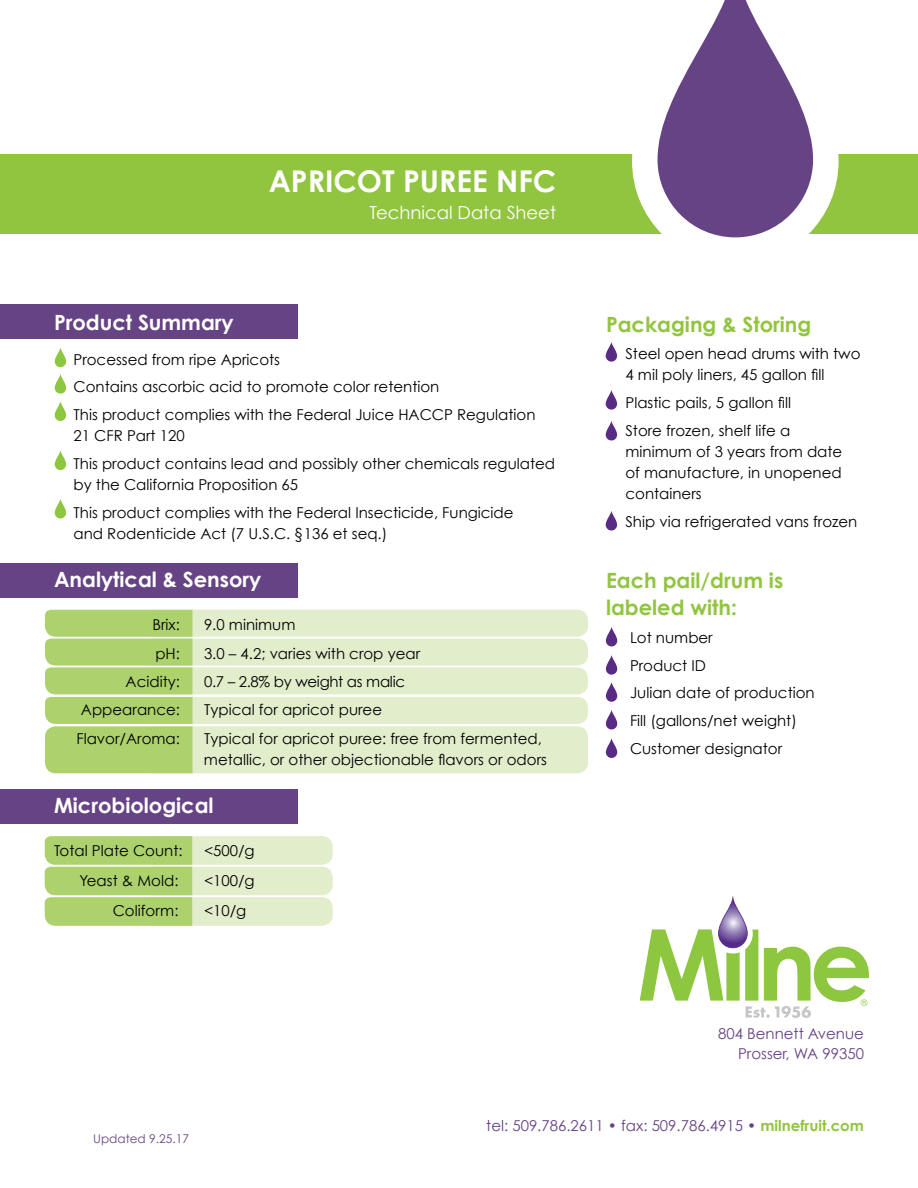
<style>
.page{position:relative;width:918px;height:1188px;background:#fff}
.page>*{position:absolute;margin:0;border:0;box-sizing:border-box;transform-origin:0 0}
.t1{font:700 30px "Century Gothic";color:#fff}
.t2{font:700 21px "Century Gothic";color:#fff}
.t3{font:700 21px/27px "Century Gothic";color:#92c53f}
.t4{font:18px "Century Gothic";color:#fff}
.t5{font:15px/27.8px "Century Gothic";color:#000}
.t6{font:15px/19.5px "Century Gothic";color:#664384;text-align:right}
.t7{font:15px "Century Gothic";letter-spacing:-.02em;color:#000}
.t8{font:12px "Century Gothic";color:#664384}
.s1{font-weight:700;color:#92c53f}
</style>
<div class="page">
<div style="left:142px;top:836px;width:191px;height:29px;background:#e1edcb;border-radius:11px"></div>
<div style="left:142px;top:867px;width:191px;height:28px;background:#e1edcb;border-radius:11px"></div>
<div style="left:142px;top:897px;width:191px;height:29px;background:#e1edcb;border-radius:11px"></div>
<svg style="left:45px;top:836px;width:147px;height:90px;background:#b0d374"></svg>
<div style="left:142px;top:610px;width:446px;height:27px;background:#e1edcb;border-radius:11px"></div>
<div style="left:142px;top:639px;width:446px;height:27px;background:#e1edcb;border-radius:11px"></div>
<div style="left:142px;top:726px;width:446px;height:47px;background:#e1edcb;border-radius:11px"></div>
<div style="left:142px;top:667px;width:446px;height:27px;background:#e1edcb;border-radius:11px"></div>
<div style="left:142px;top:697px;width:446px;height:27px;background:#e1edcb;border-radius:11px"></div>
<svg style="left:45px;top:610px;width:148px;height:163px;background:#b0d375"></svg>
<div style="left:0;top:789px;width:297px;height:35px;background:#664384"></div>
<div style="left:0;top:304px;width:297px;height:35px;background:#664384"></div>
<div style="left:0;top:564px;width:297px;height:34px;background:#664384"></div>
<div style="left:0;top:155px;width:918px;height:79px;background:#92c53f"></div>
<svg style="left:640px;top:897px;width:229px;height:121px"></svg>
<svg style="left:632px;top:151px;width:207px;height:87px;fill:#fff"></svg>
<svg style="left:658px;top:0;width:155px;height:237px"></svg>
<svg style="left:55px;top:348px;width:11px;height:19px"></svg>
<svg style="left:55px;top:374px;width:11px;height:20px"></svg>
<svg style="left:55px;top:402px;width:11px;height:19px"></svg>
<svg style="left:55px;top:451px;width:11px;height:19px"></svg>
<svg style="left:55px;top:499px;width:11px;height:19px"></svg>
<svg style="left:606px;top:342px;width:11px;height:20px"></svg>
<svg style="left:606px;top:390px;width:11px;height:20px"></svg>
<svg style="left:606px;top:421px;width:11px;height:20px"></svg>
<svg style="left:606px;top:511px;width:11px;height:20px"></svg>
<svg style="left:606px;top:627px;width:11px;height:19px"></svg>
<svg style="left:606px;top:656px;width:11px;height:19px"></svg>
<svg style="left:606px;top:683px;width:11px;height:19px"></svg>
<svg style="left:606px;top:710px;width:11px;height:20px"></svg>
<svg style="left:606px;top:739px;width:11px;height:19px"></svg>
<h1 class="t1" style="left:269px;top:162px;width:289px">APRICOT PUREE NFC</h1>
<p class="t4" style="left:369px;top:202px;width:188px">Technical Data Sheet</p>
<h2 class="t2" style="left:54px;top:309px;width:181px">Product Summary</h2>
<p class="t5" style="left:74px;top:345px;width:463px">Processed from ripe Apricots<br>Contains ascorbic acid to promote color retention<br>This product complies with the Federal Juice HACCP Regulation</p>
<p class="t5" style="left:74px;top:422px;width:483px">21 CFR Part 120<br>This product contains lead and possibly other chemicals regulated</p>
<p class="t5" style="left:74px;top:470px;width:442px">by the California Proposition 65<br>This product complies with the Federal Insecticide, Fungicide</p>
<p class="t5" style="left:74px;top:519px;width:315px">and Rodenticide Act (7 U.S.C. §136 et seq.)</p>
<h2 class="t2" style="left:54px;top:566px;width:209px">Analytical &amp; Sensory</h2>
<p class="t5" style="left:153px;top:611px;width:29px">Brix:</p>
<p class="t5" style="left:204px;top:611px;width:93px">9.0 minimum</p>
<p class="t5" style="left:155px;top:639px;width:26px">pH:</p>
<p class="t5" style="left:204px;top:639px;width:218px">3.0 – 4.2; varies with crop year</p>
<p class="t5" style="left:126px;top:668px;width:56px">Acidity:</p>
<p class="t7" style="left:204px;top:672px;width:203px">0.7 – 2.8% by weight as malic</p>
<p class="t5" style="left:81px;top:696px;width:101px">Appearance:</p>
<p class="t5" style="left:204px;top:696px;width:180px">Typical for apricot puree</p>
<p class="t5" style="left:76px;top:724px;width:105px">Flavor/Aroma:</p>
<p class="t5" style="left:204px;top:728px;width:345px;line-height:21px">Typical for apricot puree: free from fermented, metallic, or other objectionable flavors or odors</p>
<h2 class="t2" style="left:54px;top:792px;width:161px">Microbiological</h2>
<p class="t5" style="left:54px;top:837px;width:130px">Total Plate Count:</p>
<p class="t5" style="left:204px;top:837px;width:52px">&lt;500/g</p>
<p class="t5" style="left:79px;top:867px;width:101px">Yeast &amp; Mold:</p>
<p class="t5" style="left:204px;top:867px;width:52px">&lt;100/g</p>
<p class="t5" style="left:113px;top:897px;width:67px">Coliform:</p>
<p class="t5" style="left:204px;top:897px;width:44px">&lt;10/g</p>
<h2 class="t3" style="left:606px;top:310px;width:207px">Packaging &amp; Storing</h2>
<p class="t5" style="left:626px;top:343px;width:237px;line-height:21px">Steel open head drums with two<br>4 mil poly liners, 45 gallon fill</p>
<p class="t5" style="left:626px;top:389px;width:167px">Plastic pails, 5 gallon fill<br>Store frozen, shelf life a</p>
<p class="t5" style="left:626px;top:441px;width:218px;line-height:21px;text-align:justify">minimum of 3 years from date of manufacture, in unopened containers</p>
<p class="t5" style="left:626px;top:507px;width:233px">Ship via refrigerated vans frozen</p>
<h2 class="t3" style="left:606px;top:567px;width:179px">Each pail/drum is labeled with:</h2>
<p class="t5" style="left:630px;top:623px;width:186px">Lot number<br>Product ID<br>Julian date of production<br>Fill (gallons/net weight)<br>Customer designator</p>
<p class="t6" style="left:718px;top:1024px;width:147px">804 Bennett Avenue<br>Prosser, WA 99350</p>
<p class="t8" style="left:93px;top:1131px;width:97px">Updated 9.25.17</p>
<p class="t6" style="left:486px;top:1115px;width:379px">tel: 509.786.2611 • fax: 509.786.4915 • <span class="s1">milnefruit.com</span></p>
</div>
